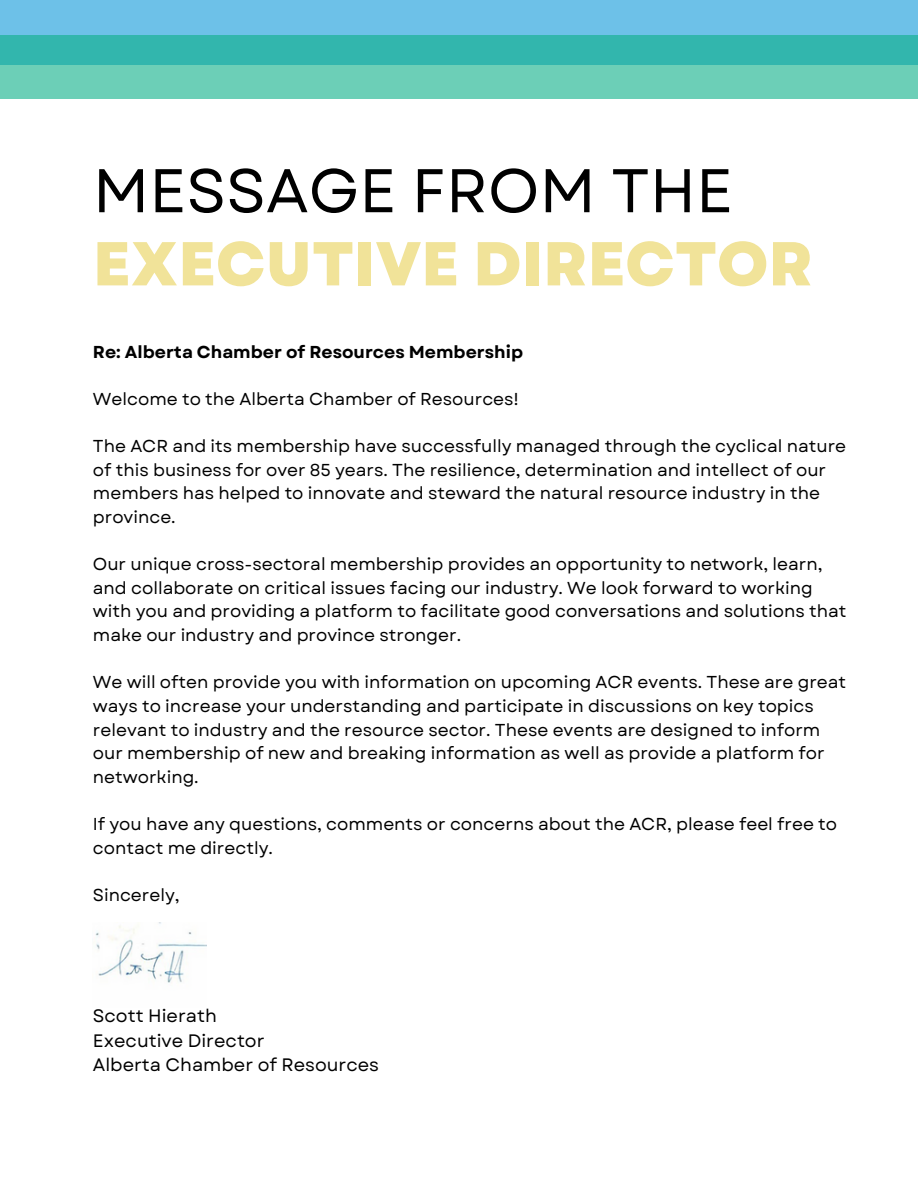
<style>
.page{position:relative;width:918px;height:1188px;background:#fff}
.page>*{position:absolute;margin:0;border:0;box-sizing:border-box;transform-origin:0 0}
.t1{font:800 61.8px "Garet";color:#f1e399}
.t2{font:61.5px "Garet";color:#000}
.t3{font:18px "Garet";color:#000}
.t4{font:17.25px/23.7px "Garet";color:#000}
.t5{font:700 17.25px "Garet";color:#000}
</style>
<div class="page">
<div style="left:0;top:0;width:918px;height:65px;background:#6dc1e8"></div>
<svg style="left:0;top:36px;width:918px;height:63px;fill:#6ccfb7"></svg>
<img style="left:95px;top:923px;width:112px;height:60px">
<p class="t2" style="left:93px;top:146px;width:642px">MESSAGE FROM THE</p>
<p class="t1" style="left:93px;top:219px;width:722px">EXECUTIVE DIRECTOR</p>
<p class="t5" style="left:93px;top:339px;width:432px">Re: Alberta Chamber of Resources Membership</p>
<p class="t4" style="left:93px;top:387px;width:428px">Welcome to the Alberta Chamber of Resources!</p>
<p class="t4" style="left:93px;top:434px;width:755px">The ACR and its membership have successfully managed through the cyclical nature of this business for over 85 years. The resilience, determination and intellect of our members has helped to innovate and steward the natural resource industry in the province.</p>
<p class="t4" style="left:93px;top:552px;width:755px">Our unique cross-sectoral membership provides an opportunity to network, learn, and collaborate on critical issues facing our industry. We look forward to working with you and providing a platform to facilitate good conversations and solutions that make our industry and province stronger.</p>
<p class="t4" style="left:93px;top:671px;width:755px">We will often provide you with information on upcoming ACR events. These are great ways to increase your understanding and participate in discussions on key topics relevant to industry and the resource sector. These events are designed to inform our membership of new and breaking information as well as provide a platform for networking.</p>
<p class="t4" style="left:93px;top:812px;width:746px">If you have any questions, comments or concerns about the ACR, please feel free to contact me directly.</p>
<p class="t4" style="left:93px;top:883px;width:88px">Sincerely,</p>
<p class="t3" style="left:93px;top:1003px;width:125px">Scott Hierath</p>
<p class="t3" style="left:93px;top:1027px;width:173px">Executive Director</p>
<p class="t3" style="left:93px;top:1052px;width:288px">Alberta Chamber of Resources</p>
</div>
